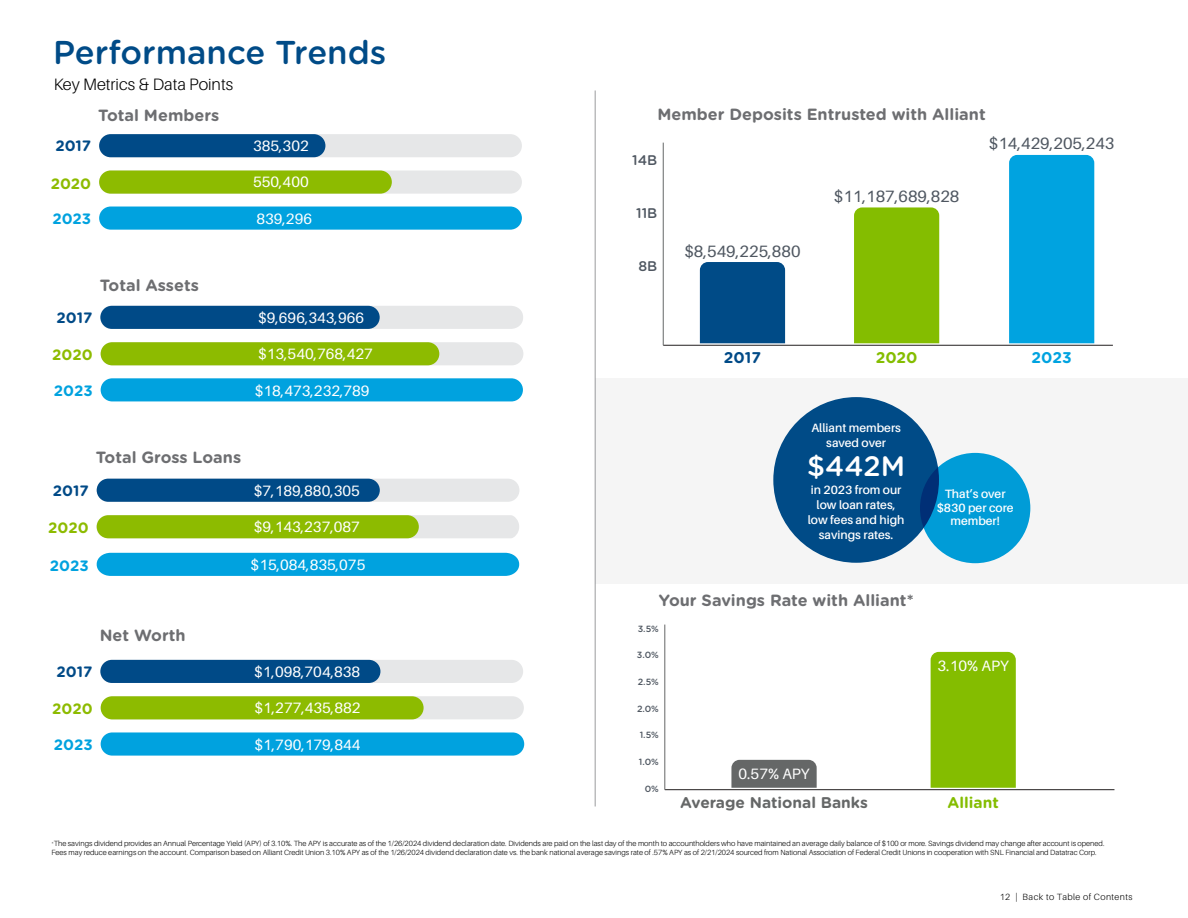
<style>
.page{position:relative;width:1188px;height:918px;background:#fff}
.page>*{position:absolute;margin:0;border:0;box-sizing:border-box;transform-origin:0 0}
.t1{font:500 33px "Gotham Rounded";color:#004b87}
.t2{font:500 28.05px "Gotham Rounded";color:#fff}
.t3{font:300 16.5px "Aileron";color:#000}
.t4{font:16.35px "Aileron";color:#4f5761}
.t5{font:700 16.2px "Gotham Rounded";color:#6d6e71}
.t6{font:700 15.45px "Gotham Rounded";color:#656767}
.t7{font:700 15.45px "Gotham Rounded";color:#84bd00}
.t8{font:700 15.45px "Gotham Rounded";color:#00a3e0}
.t9{font:700 15.45px "Gotham Rounded";color:#004a87}
.t10{font:15px "Aileron";color:#fff}
.t11{font:700 15px "Gotham Rounded";color:#00a2df}
.t12{font:700 15px "Gotham Rounded";color:#004a87}
.t13{font:700 15px "Gotham Rounded";color:#8dbb00}
.t14{font:500 13.95px "Gotham Rounded";color:#4f5761}
.t15{font:600 12px/15px "Aileron";color:#fff;text-align:center}
.t16{font:500 9px "Gotham Rounded";color:#4f5761}
.t17{font:300 9px "Aileron";letter-spacing:.05em;color:#000}
.t18{font:300 7.5px/9px "Aileron";color:#000}
</style>
<div class="page">
<div style="left:595px;top:378px;width:593px;height:205px;background:#f5f5f5"></div>
<div style="left:99px;top:171px;width:423px;height:23px;background:#e6e7e8;border-radius:12px"></div>
<div style="left:99px;top:171px;width:293px;height:23px;background:#8dbb00;border-radius:12px"></div>
<div style="left:99px;top:134px;width:423px;height:23px;background:#e6e7e8;border-radius:12px"></div>
<div style="left:99px;top:134px;width:226px;height:23px;background:#004a87;border-radius:12px"></div>
<div style="left:99px;top:207px;width:423px;height:23px;background:#00a2df;border-radius:12px"></div>
<div style="left:101px;top:342px;width:422px;height:23px;background:#e6e7e8;border-radius:12px"></div>
<div style="left:101px;top:342px;width:338px;height:23px;background:#8dbb00;border-radius:12px"></div>
<div style="left:100px;top:306px;width:423px;height:23px;background:#e6e7e8"></div>
<div style="left:100px;top:306px;width:280px;height:23px;background:#004a87;border-radius:12px"></div>
<div style="left:101px;top:378px;width:422px;height:23px;background:#00a2df;border-radius:12px"></div>
<div style="left:773px;top:397px;width:166px;height:166px;background:#004b87;border-radius:50%"></div>
<svg style="left:920px;top:453px;width:110px;height:110px;background:#0094d0"></svg>
<hr style="left:595px;top:90px;width:1px;height:716px;background:#808285">
<div style="left:1009px;top:155px;width:85px;height:188px;background:#00a3e0"></div>
<hr style="left:663px;top:345px;width:450px;height:1px;background:#231f20">
<hr style="left:663px;top:143px;width:1px;height:202px;background:#656767">
<div style="left:854px;top:207px;width:85px;height:136px;background:#84bd00"></div>
<div style="left:700px;top:262px;width:85px;height:81px;background:#004b87"></div>
<hr style="left:665px;top:789px;width:449px;height:1px;background:#231f20">
<hr style="left:665px;top:625px;width:1px;height:165px;background:#656767">
<div style="left:931px;top:652px;width:85px;height:136px;background:#84bd00"></div>
<div style="left:731px;top:760px;width:86px;height:28px;background:#656767"></div>
<div style="left:101px;top:696px;width:423px;height:23px;background:#e6e7e8;border-radius:12px"></div>
<div style="left:101px;top:696px;width:323px;height:23px;background:#8dbb00;border-radius:12px"></div>
<div style="left:100px;top:660px;width:423px;height:23px;background:#e6e7e8;border-radius:12px"></div>
<div style="left:100px;top:660px;width:280px;height:23px;background:#004a87;border-radius:12px"></div>
<div style="left:101px;top:732px;width:423px;height:24px;background:#00a2df;border-radius:12px"></div>
<div style="left:96px;top:515px;width:423px;height:23px;background:#e6e7e8"></div>
<div style="left:97px;top:515px;width:322px;height:23px;background:#8dbb00;border-radius:12px"></div>
<div style="left:97px;top:479px;width:422px;height:23px;background:#e6e7e8;border-radius:12px"></div>
<div style="left:97px;top:479px;width:283px;height:23px;background:#004a87;border-radius:12px"></div>
<div style="left:97px;top:553px;width:422px;height:23px;background:#00a2df"></div>
<h1 class="t1" style="left:53px;top:29px;width:335px">Performance Trends</h1>
<h3 class="t3" style="left:54px;top:75px;width:181px">Key Metrics &amp; Data Points</h3>
<h3 class="t12" style="left:55px;top:135px;width:37px">2017</h3>
<h3 class="t13" style="left:51px;top:172px;width:42px">2020</h3>
<h3 class="t5" style="left:98px;top:103px;width:123px">Total Members</h3>
<h3 class="t11" style="left:52px;top:208px;width:40px">2023</h3>
<h3 class="t10" style="left:253px;top:138px;width:57px">385,302</h3>
<h3 class="t10" style="left:253px;top:174px;width:57px">550,400</h3>
<h3 class="t10" style="left:256px;top:210px;width:57px">839,296</h3>
<h3 class="t5" style="left:100px;top:274px;width:101px">Total Assets</h3>
<h3 class="t12" style="left:57px;top:307px;width:37px">2017</h3>
<h3 class="t13" style="left:52px;top:344px;width:42px">2020</h3>
<h3 class="t11" style="left:54px;top:380px;width:40px">2023</h3>
<h3 class="t10" style="left:258px;top:309px;width:108px">$9,696,343,966</h3>
<h3 class="t10" style="left:258px;top:346px;width:116px">$13,540,768,427</h3>
<h3 class="t10" style="left:255px;top:382px;width:116px">$18,473,232,789</h3>
<h3 class="t5" style="left:96px;top:445px;width:147px">Total Gross Loans</h3>
<h3 class="t12" style="left:53px;top:480px;width:37px">2017</h3>
<h3 class="t13" style="left:48px;top:517px;width:42px">2020</h3>
<h3 class="t11" style="left:50px;top:554px;width:40px">2023</h3>
<h3 class="t10" style="left:254px;top:482px;width:108px">$7,189,880,305</h3>
<h3 class="t10" style="left:254px;top:519px;width:108px">$9,143,237,087</h3>
<h3 class="t10" style="left:251px;top:557px;width:116px">$15,084,835,075</h3>
<h3 class="t5" style="left:100px;top:623px;width:87px">Net Worth</h3>
<h3 class="t12" style="left:57px;top:661px;width:37px">2017</h3>
<h3 class="t13" style="left:52px;top:698px;width:42px">2020</h3>
<h3 class="t11" style="left:54px;top:734px;width:40px">2023</h3>
<h3 class="t10" style="left:254px;top:663px;width:108px">$1,098,704,838</h3>
<h3 class="t10" style="left:254px;top:700px;width:108px">$1,277,435,882</h3>
<h3 class="t10" style="left:254px;top:736px;width:108px">$1,790,179,844</h3>
<h3 class="t5" style="left:657px;top:102px;width:330px">Member Deposits Entrusted with Alliant</h3>
<h3 class="t14" style="left:632px;top:150px;width:27px">14B</h3>
<h3 class="t14" style="left:636px;top:203px;width:23px">11B</h3>
<h3 class="t14" style="left:638px;top:256px;width:20px">8B</h3>
<h3 class="t4" style="left:684px;top:243px;width:118px">$8,549,225,880</h3>
<h3 class="t4" style="left:834px;top:188px;width:127px">$11,187,689,828</h3>
<h3 class="t4" style="left:989px;top:135px;width:127px">$14,429,205,243</h3>
<h3 class="t9" style="left:724px;top:347px;width:39px">2017</h3>
<h3 class="t7" style="left:876px;top:347px;width:43px">2020</h3>
<h3 class="t8" style="left:1032px;top:347px;width:42px">2023</h3>
<h3 class="t15" style="left:811px;top:421px;width:91px">Alliant members saved over</h3>
<h2 class="t2" style="left:807px;top:446px;width:99px">$442M</h2>
<h3 class="t15" style="left:808px;top:482px;width:98px">in 2023 from our low loan rates, low fees and high savings rates.</h3>
<h3 class="t15" style="left:937px;top:487px;width:78px;line-height:13.5px">That’s over $830 per core member!</h3>
<h3 class="t5" style="left:659px;top:589px;width:256px">Your Savings Rate with Alliant*</h3>
<p class="t16" style="left:638px;top:622px;width:23px">3.5%</p>
<p class="t16" style="left:637px;top:649px;width:23px">3.0%</p>
<p class="t16" style="left:638px;top:675px;width:23px">2.5%</p>
<p class="t16" style="left:637px;top:702px;width:23px">2.0%</p>
<p class="t16" style="left:640px;top:729px;width:21px">1.5%</p>
<p class="t16" style="left:639px;top:755px;width:21px">1.0%</p>
<p class="t16" style="left:645px;top:782px;width:16px">0%</p>
<h3 class="t10" style="left:738px;top:766px;width:73px">0.57% APY</h3>
<h3 class="t10" style="left:938px;top:658px;width:73px">3.10% APY</h3>
<h3 class="t6" style="left:680px;top:791px;width:189px">Average National Banks</h3>
<h3 class="t7" style="left:948px;top:791px;width:53px">Alliant</h3>
<p class="t18" style="left:51px;top:839px;width:1055px"><sup>*</sup>The savings dividend provides an Annual Percentage Yield (APY) of 3.10%. The APY is accurate as of the 1/26/2024 dividend declaration date. Dividends are paid on the last day of the month to accountholders who have maintained an average daily balance of $100 or more. Savings dividend may change after account is opened.<br>Fees may reduce earnings on the account. Comparison based on Alliant Credit Union 3.10% APY as of the 1/26/2024 dividend declaration date vs. the bank national average savings rate of .57% APY as of 2/21/2024 sourced from National Association of Federal Credit Unions in cooperation with SNL Financial and Datatrac Corp.</p>
<p class="t17" style="left:1000px;top:892px;width:134px">12 | Back to Table of Contents</p>
</div>
